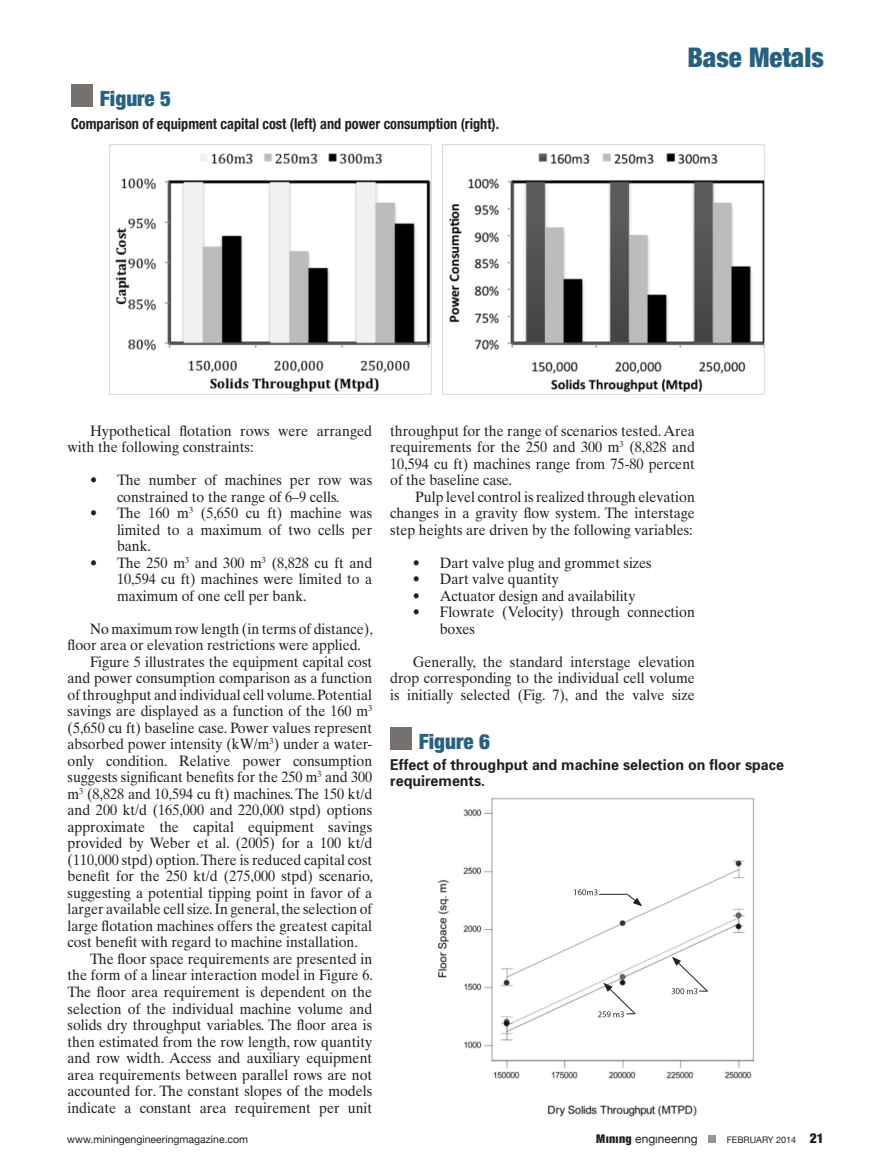
<style>
.page{position:relative;width:878px;height:1175px;background:#fff}
.page>*{position:absolute;margin:0;border:0;box-sizing:border-box;transform-origin:0 0}
.FEA_OVER_LINE_TITLE{font:900 condensed 27px "Helvetica Neue";color:#26617f}
.t1{font:900 condensed 21px "Helvetica Neue";color:#26617f}
.FEA_BODY_TEXT{font:15px/16.5px "Times Ten";color:#231f20;text-align:justify;scale:.94 1}
.FEA_BODY_TEXT-2{font:15px/16.5px "Times Ten";color:#231f20;scale:.95 1}
.t2{font:700 condensed 15px "Helvetica Neue";color:#231f20;scale:.95 1}
.t3{font:700 15px/16.5px "Univers";color:#231f20;scale:.95 1}
.t4{font:12px "Helvetica Neue";color:#231f20}
.t5{font:10.5px "Helvetica Neue";color:#231f20}
.t6{font:9px "Helvetica Neue";color:#231f20}
.s1{font-weight:900;font-stretch:condensed}
.s2{font-weight:900;font-stretch:condensed;font-size:13.5px}
</style>
<div class="page">
<div style="left:708px;top:1135px;width:8px;height:8px;background:#939598"></div>
<div style="left:71px;top:85px;width:22px;height:22px;background:#76706e"></div>
<img style="left:109px;top:144px;width:323px;height:251px">
<img style="left:442px;top:144px;width:323px;height:251px">
<img style="left:437px;top:798px;width:318px;height:319px">
<svg style="left:599px;top:893px;width:43px;height:13px"></svg>
<svg style="left:603px;top:982px;width:33px;height:32px"></svg>
<svg style="left:672px;top:956px;width:36px;height:36px"></svg>
<div style="left:390px;top:727px;width:22px;height:23px;background:#76706e"></div>
<p class="t1" style="left:100px;top:85px;width:73px">Figure 5</p>
<p class="t2" style="left:71px;top:115px;width:452px">Comparison of equipment capital cost (left) and power consumption (right).</p>
<p class="FEA_OVER_LINE_TITLE" style="left:687px;top:40px;width:138px">Base Metals</p>
<p class="FEA_BODY_TEXT-2" style="left:68px;top:422px;width:322px;text-indent:22px">Hypothetical flotation rows were arranged with the following constraints:</p>
<p class="FEA_BODY_TEXT" style="left:90px;top:472px;width:301px;text-align:center">• The number of machines per row was constrained to the range of 6–9 cells.</p>
<p class="FEA_BODY_TEXT" style="left:117px;top:505px;width:273px;text-indent:-27px">• The 160 m<sup>3</sup> (5,650 cu ft) machine was limited to a maximum of two cells per bank.</p>
<p class="FEA_BODY_TEXT" style="left:117px;top:554px;width:273px;text-indent:-27px">• The 250 m<sup>3</sup> and 300 m<sup>3</sup> (8,828 cu ft and 10,594 cu ft) machines were limited to a maximum of one cell per bank.</p>
<p class="FEA_BODY_TEXT" style="left:68px;top:620px;width:326px;text-indent:22px">No maximum row length (in terms of distance), floor area or elevation restrictions were applied.</p>
<p class="FEA_BODY_TEXT" style="left:68px;top:653px;width:326px;text-indent:22px">Figure 5 illustrates the equipment capital cost and power consumption comparison as a function of throughput and individual cell volume. Potential savings are displayed as a function of the 160 m<sup>3 </sup>(5,650 cu ft) baseline case. Power values represent absorbed power intensity (kW/m<sup>3</sup>) under a water&shy;only condition. Relative power consumption suggests significant benefits for the 250 m<sup>3</sup> and 300 m<sup>3</sup> (8,828 and 10,594 cu ft) machines. The 150 kt/d and 200 kt/d (165,000 and 220,000 stpd) options approximate the capital equipment savings provided by Weber et al. (2005) for a 100 kt/d (110,000 stpd) option. There is reduced capital cost benefit for the 250 kt/d (275,000 stpd) scenario, suggesting a potential tipping point in favor of a larger available cell size. In general, the selection of large flotation machines offers the greatest capital cost benefit with regard to machine installation.</p>
<p class="FEA_BODY_TEXT" style="left:68px;top:950px;width:326px;text-indent:22px">The floor space requirements are presented in the form of a linear interaction model in Figure 6.<br>The floor area requirement is dependent on the selection of the individual machine volume and solids dry throughput variables. The floor area is then estimated from the row length, row quantity and row width. Access and auxiliary equipment area requirements between parallel rows are not accounted for. The constant slopes of the models indicate a constant area requirement per unit</p>
<p class="FEA_BODY_TEXT" style="left:390px;top:422px;width:325px">throughput for the range of scenarios tested. Area requirements for the 250 and 300 m<sup>3</sup> (8,828 and 10,594 cu ft) machines range from 75-80 percent of the baseline case.</p>
<p class="FEA_BODY_TEXT" style="left:390px;top:488px;width:325px;text-indent:25px">Pulp level control is realized through elevation changes in a gravity flow system. The interstage step heights are driven by the following variables:</p>
<p class="FEA_BODY_TEXT" style="left:412px;top:554px;width:256px">• Dart valve plug and grommet sizes</p>
<p class="FEA_BODY_TEXT" style="left:412px;top:571px;width:157px">• Dart valve quantity</p>
<p class="FEA_BODY_TEXT" style="left:412px;top:587px;width:238px">• Actuator design and availability</p>
<p class="FEA_BODY_TEXT" style="left:440px;top:604px;width:273px;text-indent:-27px">• Flowrate (Velocity) through connection boxes</p>
<p class="FEA_BODY_TEXT" style="left:390px;top:653px;width:325px;text-indent:22px">Generally, the standard interstage elevation drop corresponding to the individual cell volume is initially selected (Fig. 7), and the valve size</p>
<p class="t1" style="left:419px;top:728px;width:73px">Figure 6</p>
<p class="t3" style="left:390px;top:756px;width:416px">Effect of throughput and machine selection on floor space requirements.</p>
<p class="t5" style="left:67px;top:1133px;width:182px">www.miningengineeringmagazine.com</p>
<p class="t4" style="left:596px;top:1131px;width:103px"><span class="s1">Mınıng</span> engıneerıng</p>
<p class="t6" style="left:726px;top:1134px;width:99px">FEBRUARY 2014 <span class="s2">21</span></p>
</div>
